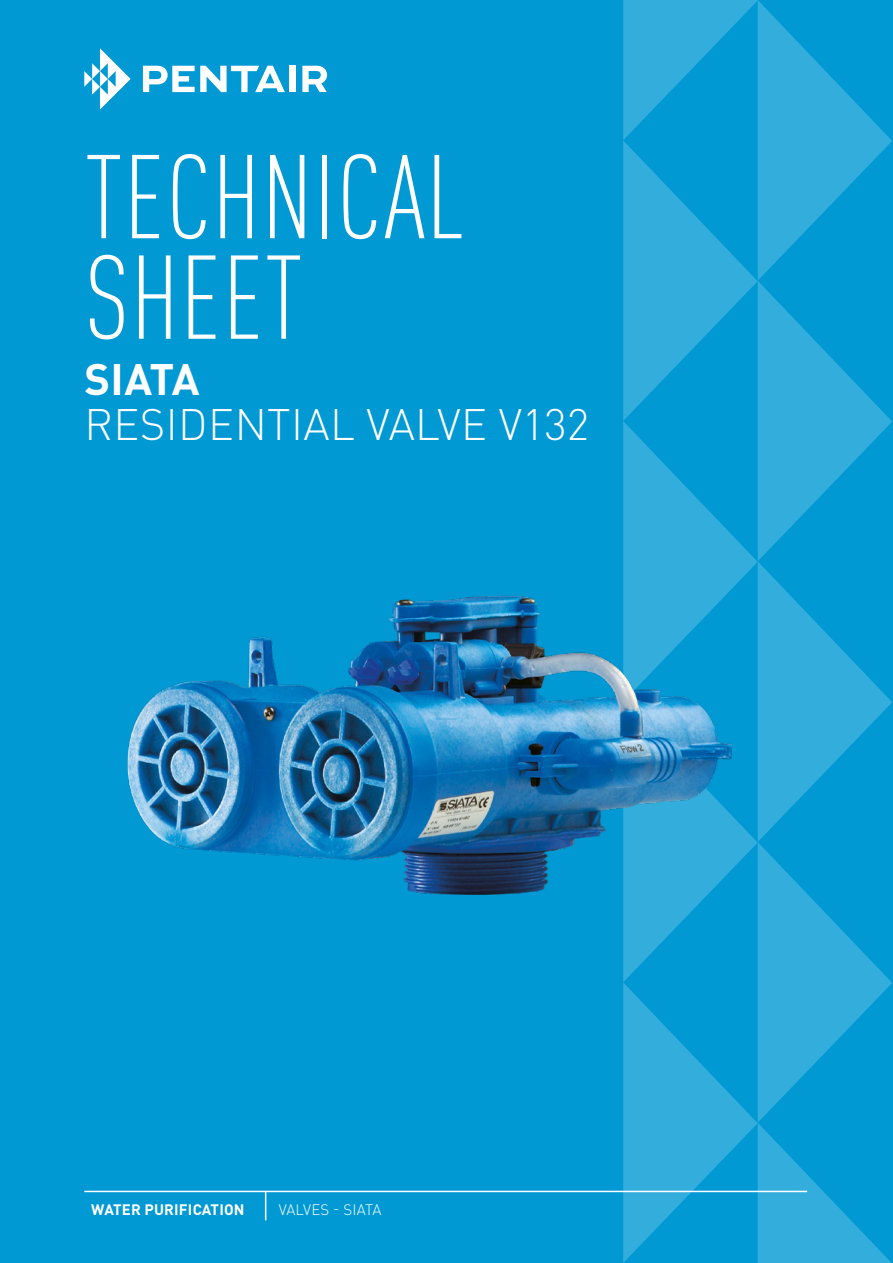
<style>
.page{position:relative;width:893px;height:1263px;background:#0099d4}
.page>*{position:absolute;margin:0;border:0;box-sizing:border-box;transform-origin:0 0}
.t1{font:300 condensed 117px/100.5px "DIN Pro";letter-spacing:.01em;color:#fff}
.t2{font:300 43.5px "DIN Pro";letter-spacing:.01em;color:#fff}
.t3{font:700 43.5px "DIN Pro";letter-spacing:-.025em;color:#fff}
.t4{font:700 15px "DIN Pro";letter-spacing:.01em;color:#fff}
.t5{font:300 15px "DIN Pro";letter-spacing:.01em;color:#fff}
</style>
<div class="page">
<svg style="left:84px;top:48px;width:47px;height:62px"></svg>
<svg style="left:143px;top:66px;width:142px;height:26px"></svg>
<div style="left:289px;top:66px;width:6px;height:26px;background:#fff"></div>
<svg style="left:302px;top:66px;width:25px;height:26px"></svg>
<svg style="left:623px;top:0;width:269px;height:1263px"></svg>
<hr style="left:84px;top:1191px;width:723px;height:1px;background:#fff">
<svg style="left:265px;top:1192px;width:1px;height:28px"></svg>
<img style="left:127px;top:587px;width:604px;height:341px">
<h1 class="t1" style="left:85px;top:140px;width:381px">TECHNICAL<br>SHEET</h1>
<p class="t3" style="left:85px;top:343px;width:116px">SIATA</p>
<p class="t2" style="left:85px;top:390px;width:506px">RESIDENTIAL VALVE V132</p>
<p class="t4" style="left:91px;top:1197px;width:155px">WATER PURIFICATION</p>
<p class="t5" style="left:279px;top:1198px;width:104px">VALVES - SIATA</p>
</div>
